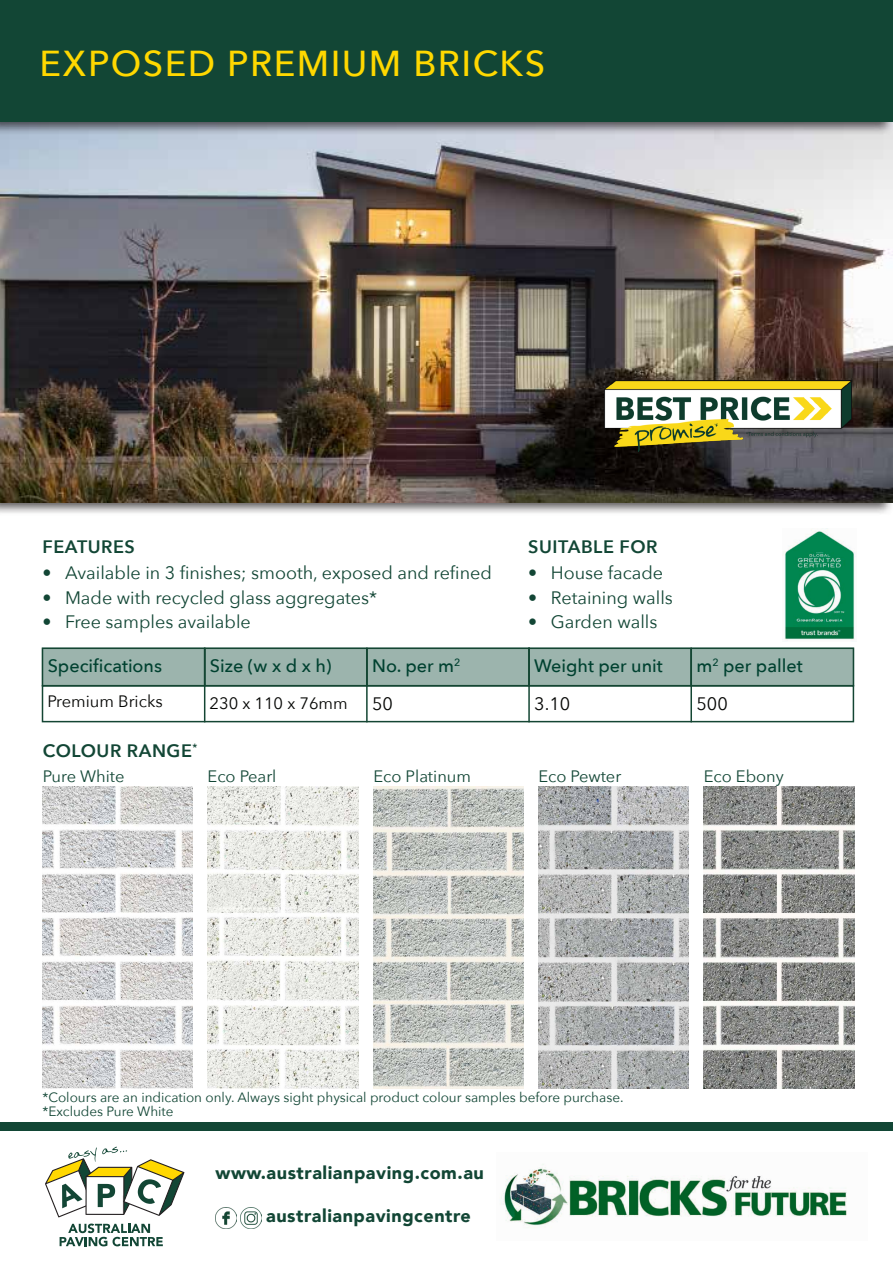
<style>
.page{position:relative;width:893px;height:1263px;background:#fff}
.page>*{position:absolute;margin:0;border:0;box-sizing:border-box;transform-origin:0 0}
.t1{font:500 36px "Avenir Next";letter-spacing:.04em;color:#ffd800}
.t2{font:18px "Avenir Next";color:#124635}
.t3{font:500 18px "Avenir Next";color:#004130}
.t4{font:900 18px "Avenir";letter-spacing:.03em;color:#124635}
.body{font:600 18px "Avenir Next";letter-spacing:.03em;color:#124635}
.t5{font:18px "Avenir Next";color:#040503}
.body_heading{font:16.5px "Avenir Next";color:#124635}
.t6{font:16.5px "Avenir Next";color:#040503}
.body-2{font:13.5px "Avenir Next";color:#124635}
</style>
<div class="page">
<div style="left:42px;top:647px;width:812px;height:39px;background:#9cb4ad"></div>
<img style="left:42px;top:787px;width:151px;height:302px">
<div style="left:0;top:398px;width:893px;height:118px;background:#231f20;opacity:.75"></div>
<img style="left:0;top:135px;width:893px;height:367px">
<div style="left:0;top:0;width:893px;height:135px;background:#231f20;opacity:.75"></div>
<div style="left:0;top:0;width:893px;height:121px;background:#124635"></div>
<img style="left:605px;top:381px;width:246px;height:71px">
<div style="left:42px;top:647px;width:163px;height:39px;border:2px solid #144633"></div>
<div style="left:204px;top:647px;width:164px;height:39px;border:2px solid #144633"></div>
<div style="left:366px;top:647px;width:164px;height:39px;border:2px solid #144633"></div>
<div style="left:528px;top:647px;width:164px;height:39px;border:2px solid #144633"></div>
<div style="left:690px;top:647px;width:164px;height:39px;border:2px solid #144633"></div>
<hr style="left:204px;top:648px;width:1px;height:74px;background:#144633">
<hr style="left:366px;top:648px;width:2px;height:74px;background:#144633">
<div style="left:42px;top:685px;width:812px;height:37px;border:2px solid #144633"></div>
<hr style="left:690px;top:648px;width:2px;height:74px;background:#144633">
<hr style="left:528px;top:647px;width:2px;height:75px;background:#144633">
<img style="left:208px;top:787px;width:150px;height:302px">
<img style="left:373px;top:787px;width:150px;height:302px">
<img style="left:538px;top:787px;width:151px;height:302px">
<div style="left:0;top:1123px;width:893px;height:8px;background:#124635"></div>
<svg style="left:60px;top:1223px;width:103px;height:23px"></svg>
<svg style="left:45px;top:1147px;width:139px;height:70px"></svg>
<img style="left:215px;top:1207px;width:21px;height:21px">
<img style="left:241px;top:1207px;width:21px;height:21px">
<img style="left:704px;top:787px;width:150px;height:302px">
<img style="left:500px;top:1164px;width:347px;height:62px">
<img style="left:782px;top:529px;width:73px;height:112px">
<p class="t1" style="left:40px;top:33px;width:507px">EXPOSED PREMIUM BRICKS</p>
<p class="body" style="left:42px;top:531px;width:94px">FEATURES</p>
<p class="t2" style="left:42px;top:558px;width:451px">• Available in 3 finishes; smooth, exposed and refined</p>
<p class="t2" style="left:42px;top:582px;width:336px">• Made with recycled glass aggregates*</p>
<p class="t2" style="left:42px;top:607px;width:210px">• Free samples available</p>
<p class="body" style="left:528px;top:531px;width:131px">SUITABLE FOR</p>
<p class="t2" style="left:528px;top:558px;width:136px">• House facade</p>
<p class="t2" style="left:528px;top:582px;width:146px">• Retaining walls</p>
<p class="t2" style="left:528px;top:607px;width:131px">• Garden walls</p>
<p class="t3" style="left:48px;top:650px;width:116px">Specifications</p>
<p class="t3" style="left:210px;top:650px;width:123px">Size (w x d x h)</p>
<p class="t3" style="left:372px;top:650px;width:90px">No. per m<sup>2</sup></p>
<p class="t3" style="left:534px;top:650px;width:130px">Weight per unit</p>
<p class="t3" style="left:696px;top:650px;width:108px">m<sup>2</sup> per pallet</p>
<p class="t6" style="left:47px;top:688px;width:117px">Premium Bricks</p>
<p class="t6" style="left:210px;top:689px;width:140px">230 x 110 x 76mm</p>
<p class="t5" style="left:372px;top:688px;width:22px">50</p>
<p class="t5" style="left:534px;top:688px;width:38px">3.10</p>
<p class="t5" style="left:696px;top:688px;width:33px">500</p>
<p class="body" style="left:43px;top:735px;width:156px">COLOUR RANGE<sup>*</sup></p>
<p class="body_heading" style="left:43px;top:762px;width:83px">Pure White</p>
<p class="body_heading" style="left:208px;top:762px;width:70px">Eco Pearl</p>
<p class="body_heading" style="left:373px;top:762px;width:99px">Eco Platinum</p>
<p class="body_heading" style="left:538px;top:762px;width:84px">Eco Pewter</p>
<p class="body_heading" style="left:704px;top:762px;width:82px">Eco Ebony</p>
<p class="body-2" style="left:43px;top:1086px;width:583px">*Colours are an indication only. Always sight physical product colour samples before purchase.</p>
<p class="body-2" style="left:43px;top:1099px;width:133px">*Excludes Pure White</p>
<p class="t4" style="left:215px;top:1158px;width:270px">www.australianpaving.com.au</p>
<p class="t4" style="left:266px;top:1200px;width:206px">australianpavingcentre</p>
</div>
